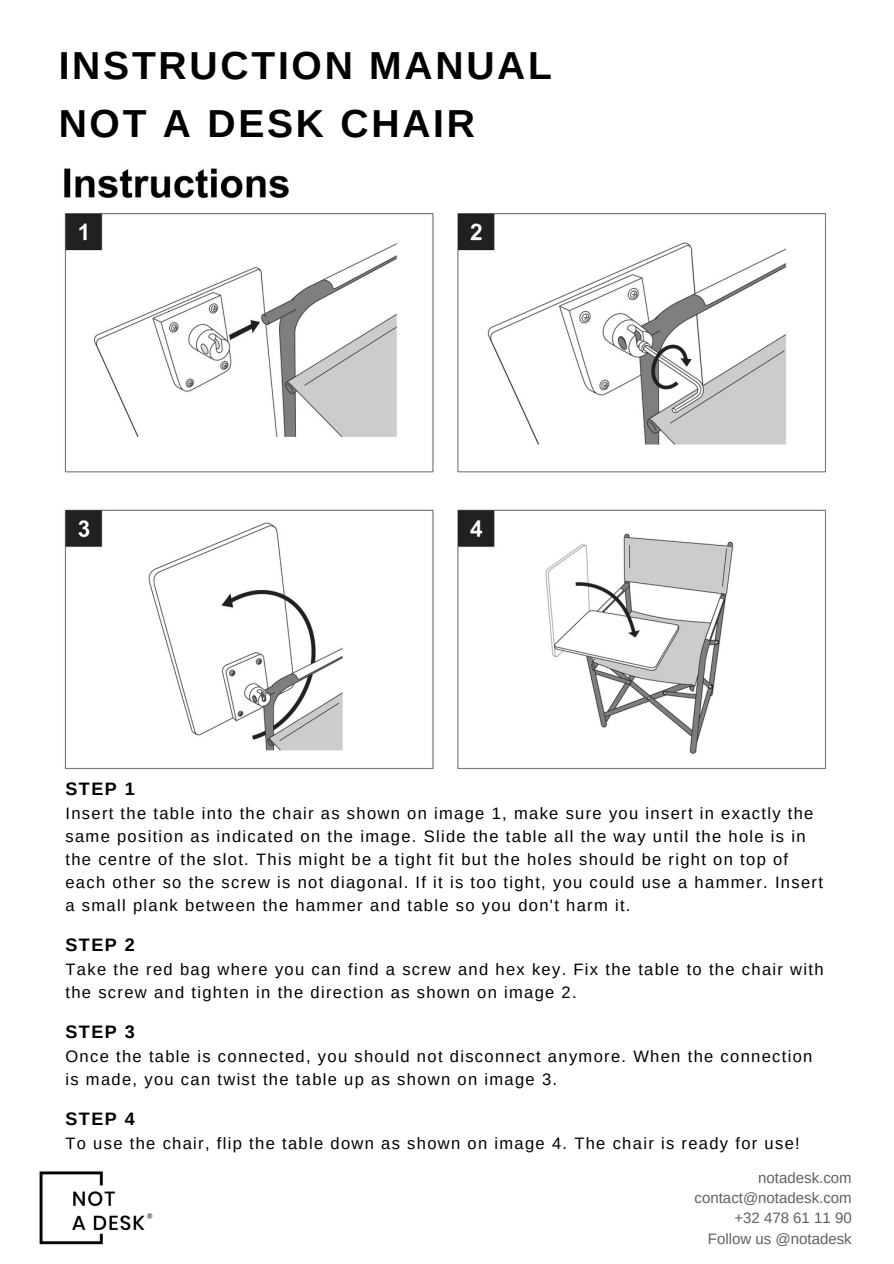
<style>
.page{position:relative;width:894px;height:1264px;background:#fff}
.page>*{position:absolute;margin:0;border:0;box-sizing:border-box;transform-origin:0 0}
.t1{font:700 39px "Arimo";letter-spacing:.07em;color:#000}
.t2{font:700 18px "Arimo";letter-spacing:.08em;color:#000}
.t3{font:16.5px/23px "Arimo";letter-spacing:.08em;color:#000}
.t4{font:15px "Arimo";color:#606060}
</style>
<div class="page">
<img style="left:64px;top:168px;width:763px;height:602px">
<img style="left:39px;top:1171px;width:114px;height:74px">
<p class="t1" style="left:59px;top:44px;width:494px">INSTRUCTION MANUAL</p>
<p class="t1" style="left:59px;top:102px;width:418px">NOT A DESK CHAIR</p>
<p class="t2" style="left:65px;top:778px;width:71px">STEP 1</p>
<p class="t3" style="left:65px;top:801px;width:758px">Insert the table into the chair as shown on image 1, make sure you insert in exactly the same position as indicated on the image. Slide the table all the way until the hole is in the centre of the slot. This might be a tight fit but the holes should be right on top of each other so the screw is not diagonal. If it is too tight, you could use a hammer. Insert a small plank between the hammer and table so you don't harm it.</p>
<p class="t2" style="left:65px;top:934px;width:71px">STEP 2</p>
<p class="t3" style="left:65px;top:958px;width:759px">Take the red bag where you can find a screw and hex key. Fix the table to the chair with the screw and tighten in the direction as shown on image 2.</p>
<p class="t2" style="left:65px;top:1021px;width:71px">STEP 3</p>
<p class="t3" style="left:65px;top:1045px;width:748px">Once the table is connected, you should not disconnect anymore. When the connection is made, you can twist the table up as shown on image 3.</p>
<p class="t2" style="left:65px;top:1109px;width:71px">STEP 4</p>
<p class="t3" style="left:65px;top:1132px;width:735px">To use the chair, flip the table down as shown on image 4. The chair is ready for use!</p>
<p class="t4" style="left:758px;top:1169px;width:95px">notadesk.com</p>
<p class="t4" style="left:694px;top:1189px;width:159px">contact@notadesk.com</p>
<p class="t4" style="left:734px;top:1209px;width:119px">+32 478 61 11 90</p>
<p class="t4" style="left:707px;top:1229px;width:145px">Follow us @notadesk</p>
</div>
